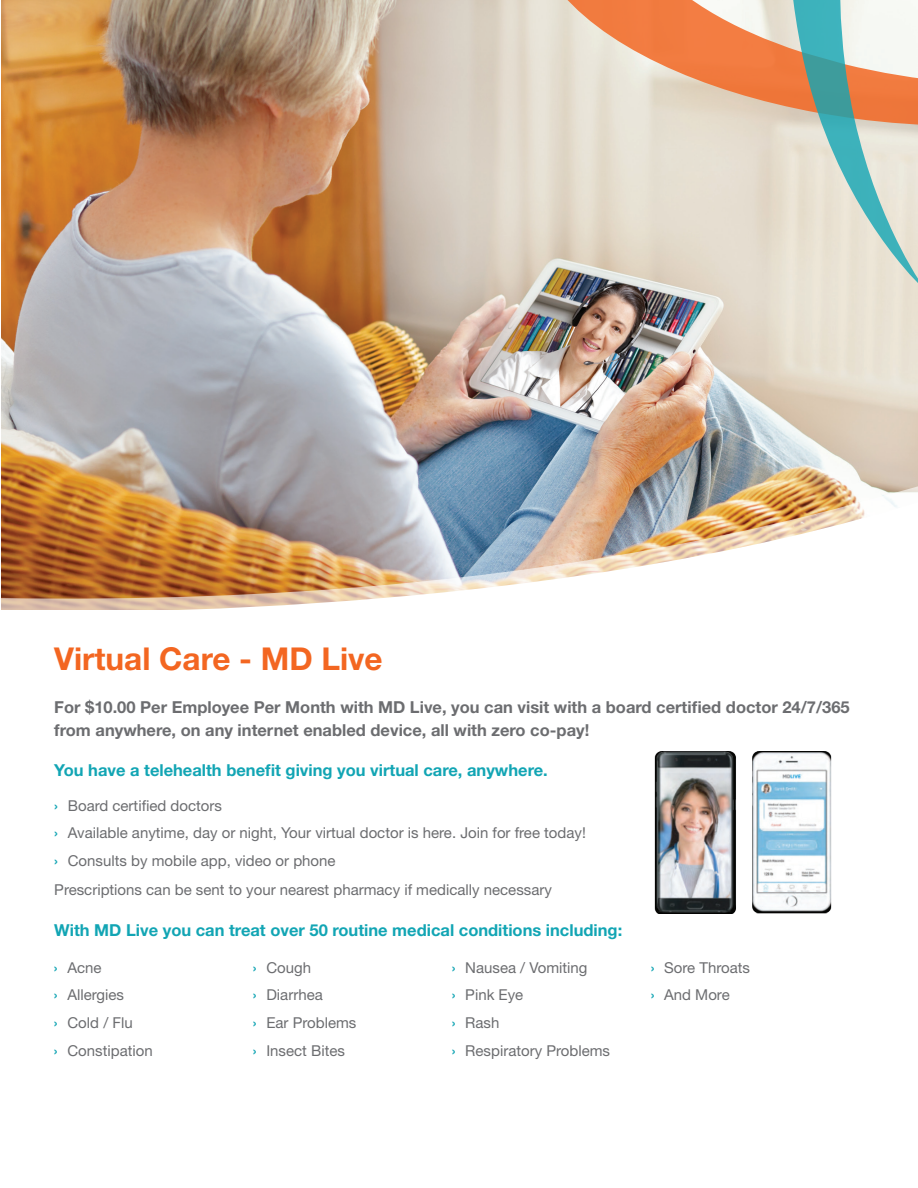
<style>
.page{position:relative;width:918px;height:1188px;background:#fff}
.page>*{position:absolute;margin:0;border:0;box-sizing:border-box;transform-origin:0 0}
.t1{font:700 31.5px "Helvetica Neue LT Std";color:#f36621}
.t2{font:700 16.5px/22.5px "Helvetica Neue LT Std";color:#6c6d70}
.t3{font:700 16.5px "Helvetica Neue LT Std";color:#12a5b4}
.t4{font:15px/27.8px "Helvetica Neue LT Std";color:#6c6d70}
.s1{font-weight:500;color:#12a5b4}
</style>
<div class="page">
<img style="left:2px;top:0;width:916px;height:480px">
<img style="left:1px;top:480px;width:917px;height:130px">
<img style="left:2px;top:496px;width:916px;height:114px">
<img style="left:168px;top:570px;width:707px;height:40px">
<svg style="left:316px;top:579px;width:602px;height:173px"></svg>
<img style="left:654px;top:752px;width:178px;height:162px">
<svg style="left:549px;top:0;width:216px;height:137px"></svg>
<svg style="left:765px;top:0;width:153px;height:292px"></svg>
<h1 class="t1" style="left:54px;top:639px;width:330px">Virtual Care - MD Live</h1>
<p class="t2" style="left:54px;top:696px;width:797px">For $10.00 Per Employee Per Month with MD Live, you can visit with a board certified doctor 24/7/365 from anywhere, on any internet enabled device, all with zero co-pay!</p>
<p class="t3" style="left:54px;top:760px;width:495px">You have a telehealth benefit giving you virtual care, anywhere.</p>
<p class="t4" style="left:54px;top:791px;width:533px"><span class="s1">›</span> Board certified doctors<br><span class="s1">›</span> Available anytime, day or night, Your virtual doctor is here. Join for free today! <span class="s1">›</span> Consults by mobile app, video or phone</p>
<p class="t4" style="left:54px;top:876px;width:499px">Prescriptions can be sent to your nearest pharmacy if medically necessary</p>
<p class="t3" style="left:54px;top:920px;width:569px">With MD Live you can treat over 50 routine medical conditions including:</p>
<p class="t4" style="left:54px;top:953px;width:100px"><span class="s1">›</span> Acne<br><span class="s1">›</span> Allergies<br><span class="s1">›</span> Cold / Flu<br><span class="s1">›</span> Constipation</p>
<p class="t4" style="left:253px;top:953px;width:105px"><span class="s1">›</span> Cough<br><span class="s1">›</span> Diarrhea<br><span class="s1">›</span> Ear Problems <span class="s1">›</span> Insect Bites</p>
<p class="t4" style="left:452px;top:953px;width:160px"><span class="s1">›</span> Nausea / Vomiting<br><span class="s1">›</span> Pink Eye<br><span class="s1">›</span> Rash<br><span class="s1">›</span> Respiratory Problems</p>
<p class="t4" style="left:651px;top:953px;width:101px"><span class="s1">›</span> Sore Throats <span class="s1">›</span> And More</p>
</div>
